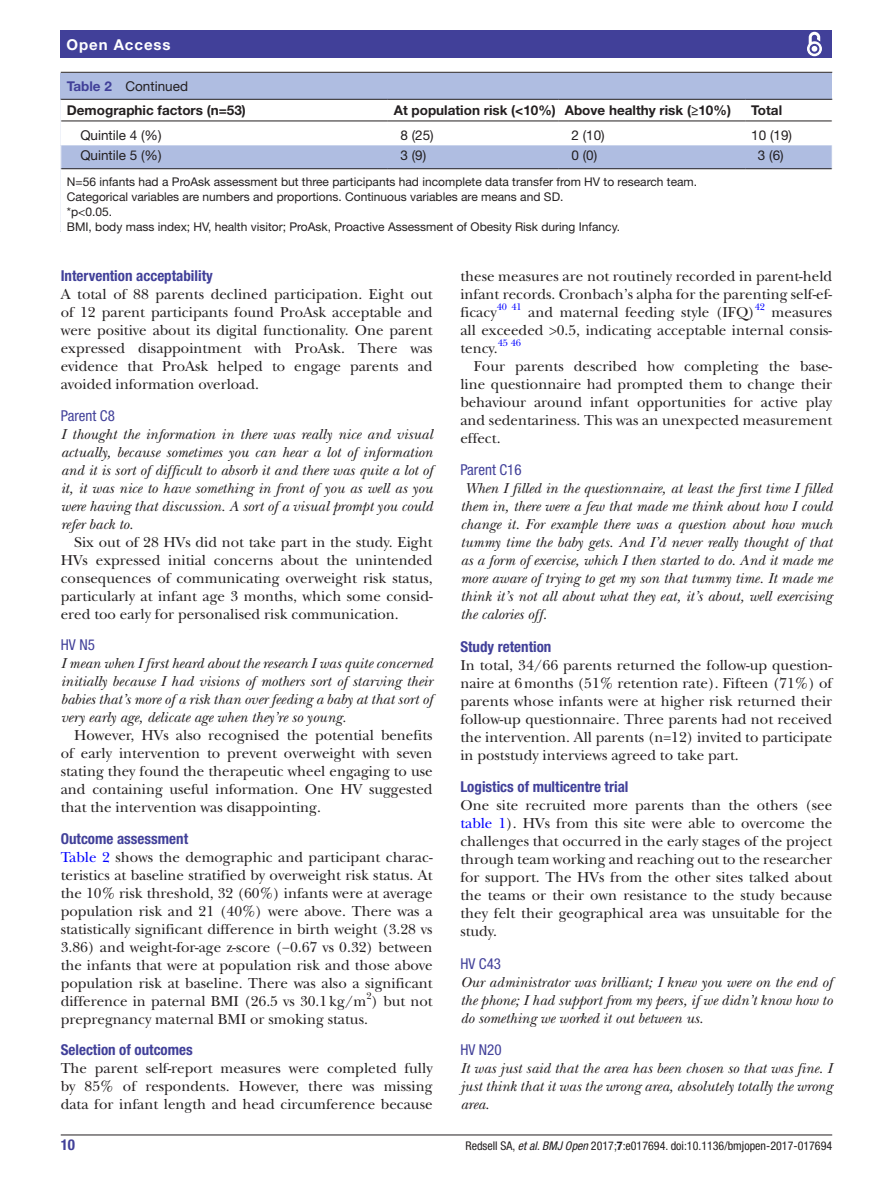
<style>
.page{position:relative;width:893px;height:1191px;background:#fff}
.page>*{position:absolute;margin:0;border:0;box-sizing:border-box;transform-origin:0 0}
.t1{font:15px/18px "New Baskerville";color:#231f20;text-align:justify}
.t2{font:italic 15px/18px "New Baskerville";color:#231f20;text-align:justify}
.t3{font:700 condensed 15px "Helvetica Neue LT Std";color:#414099}
.t4{font:condensed 15px "Helvetica Neue LT Std";color:#414099}
.t5{font:700 15px "Helvetica Neue LT Std";letter-spacing:.065em;color:#fff}
.t6{font:700 13.5px "Helvetica Neue LT Std";color:#231f20}
.t7{font:13.5px "Helvetica Neue LT Std";color:#231f20}
.t8{font:12px/15px "Helvetica Neue LT Std";color:#231f20}
.t9{font:condensed 12px "Helvetica Neue LT Std";color:#231f20}
.t10{font:9.9px "New Baskerville";color:#00f}
.t11{font:9.9px "New Baskerville";color:#231f20}
.s1{font-weight:700;color:#414099}
.s2{color:#00f}
.s3{font-style:italic}
.s4{font-weight:700}
</style>
<div class="page">
<hr style="left:61px;top:1134px;width:771px;height:1px;background:#231f20">
<div style="left:61px;top:31px;width:771px;height:27px;background:#414099"></div>
<svg style="left:807px;top:31px;width:15px;height:26px"></svg>
<div style="left:61px;top:91px;width:771px;height:140px;background:#afbde1"></div>
<div style="left:61px;top:169px;width:771px;height:61px;background:#fff"></div>
<hr style="left:61px;top:99px;width:327px;height:1px;background:#231f20">
<hr style="left:388px;top:99px;width:171px;height:1px;background:#231f20">
<hr style="left:559px;top:99px;width:186px;height:1px;background:#231f20">
<hr style="left:745px;top:99px;width:87px;height:1px;background:#231f20">
<svg style="left:60px;top:100px;width:773px;height:69px"></svg>
<hr style="left:61px;top:185px;width:771px;height:2px;background:#fff">
<hr style="left:61px;top:200px;width:771px;height:2px;background:#fff">
<hr style="left:61px;top:215px;width:771px;height:2px;background:#fff">
<hr style="left:61px;top:230px;width:771px;height:2px;background:#fff">
<div style="left:61px;top:73px;width:771px;height:18px;background:#afbde1"></div>
<hr style="left:61px;top:72px;width:771px;height:1px;background:#231f20">
<p class="t5" style="left:66px;top:35px;width:106px">Open Access</p>
<p class="t7" style="left:67px;top:78px;width:123px"><span class="s1">Table 2</span> Continued</p>
<p class="t6" style="left:67px;top:102px;width:181px">Demographic factors (n=53)</p>
<p class="t6" style="left:394px;top:102px;width:339px">At population risk (&lt;10%) Above healthy risk (≥10%)</p>
<p class="t6" style="left:751px;top:102px;width:32px">Total</p>
<p class="t7" style="left:80px;top:127px;width:83px">Quintile 4 (%)</p>
<p class="t7" style="left:401px;top:127px;width:35px">8 (25)</p>
<p class="t7" style="left:572px;top:127px;width:35px">2 (10)</p>
<p class="t7" style="left:751px;top:127px;width:42px">10 (19)</p>
<p class="t7" style="left:80px;top:147px;width:83px">Quintile 5 (%)</p>
<p class="t7" style="left:401px;top:147px;width:27px">3 (9)</p>
<p class="t7" style="left:572px;top:147px;width:27px">0 (0)</p>
<p class="t7" style="left:758px;top:147px;width:27px">3 (6)</p>
<p class="t8" style="left:67px;top:174px;width:632px">N=56 infants had a ProAsk assessment but three participants had incomplete data transfer from HV to research team.<br>Categorical variables are numbers and proportions. Continuous variables are means and SD.<br>*p&lt;0.05.<br>BMI, body mass index; HV, health visitor; ProAsk, Proactive Assessment of Obesity Risk during Infancy.</p>
<p class="t3" style="left:61px;top:267px;width:154px">Intervention acceptability</p>
<p class="t1" style="left:61px;top:285px;width:373px">A total of 88 parents declined participation. Eight out of 12 parent participants found ProAsk acceptable and were positive about its digital functionality. One parent expressed disappointment with ProAsk. There was evidence that ProAsk helped to engage parents and avoided information overload.</p>
<p class="t4" style="left:61px;top:406px;width:56px">Parent C8</p>
<p class="t2" style="left:61px;top:425px;width:373px">I thought the information in there was really nice and visual actually, because sometimes you can hear a lot of information and it is sort of difficult to absorb it and there was quite a lot of it, it was nice to have something in front of you as well as you were having that discussion. A sort of a visual prompt you could refer back to.</p>
<p class="t1" style="left:61px;top:533px;width:373px;text-indent:14px">Six out of 28 HVs did not take part in the study. Eight HVs expressed initial concerns about the unintended consequences of communicating overweight risk status, particularly at infant age 3 months, which some consid&shy;ered too early for personalised risk communication.</p>
<p class="t4" style="left:61px;top:636px;width:36px">HV N5</p>
<p class="t2" style="left:61px;top:654px;width:373px">I mean when I first heard about the research I was quite concerned initially because I had visions of mothers sort of starving their babies that’s more of a risk than over feeding a baby at that sort of very early age, delicate age when they’re so young.</p>
<p class="t1" style="left:61px;top:726px;width:373px;text-indent:14px">However, HVs also recognised the potential benefits of early intervention to prevent overweight with seven stating they found the therapeutic wheel engaging to use and containing useful information. One HV suggested that the intervention was disappointing.</p>
<p class="t3" style="left:61px;top:829px;width:129px">Outcome assessment</p>
<p class="t1" style="left:61px;top:848px;width:373px"><span class="s2">Table 2</span> shows the demographic and participant charac&shy;teristics at baseline stratified by overweight risk status. At the 10% risk threshold, 32 (60%) infants were at average population risk and 21 (40%) were above. There was a statistically significant difference in birth weight (3.28 vs 3.86) and weight-for-age z-score (−0.67 vs 0.32) between the infants that were at population risk and those above population risk at baseline. There was also a significant difference in paternal BMI (26.5 vs 30.1kg/m ) but not</p>
<p class="t11" style="left:366px;top:990px;width:7px">2</p>
<p class="t1" style="left:61px;top:1010px;width:309px">prepregnancy maternal BMI or smoking status.</p>
<p class="t3" style="left:61px;top:1041px;width:134px">Selection of outcomes</p>
<p class="t1" style="left:61px;top:1059px;width:373px">The parent self-report measures were completed fully by 85% of respondents. However, there was missing data for infant length and head circumference because</p>
<p class="t1" style="left:460px;top:267px;width:373px">these measures are not routinely recorded in parent-held infant records. Cronbach’s alpha for the parenting self-ef&shy;ficacy<sup>40</sup> <sup>41</sup> and maternal feeding style (IFQ)</p>
<p class="t10" style="left:755px;top:301px;width:12px">42</p>
<p class="t1" style="left:460px;top:303px;width:373px;text-indent:311px">measures all exceeded &gt;0.5, indicating acceptable internal consis&shy;tency.</p>
<p class="t10" style="left:498px;top:337px;width:25px">45 46</p>
<p class="t1" style="left:460px;top:357px;width:373px;text-indent:14px">Four parents described how completing the base&shy;line questionnaire had prompted them to change their behaviour around infant opportunities for active play and sedentariness. This was an unexpected measurement effect.</p>
<p class="t4" style="left:460px;top:461px;width:63px">Parent C16</p>
<p class="t2" style="left:460px;top:479px;width:373px">When I filled in the questionnaire, at least the first time I filled them in, there were a few that made me think about how I could change it. For example there was a question about how much tummy time the baby gets. And I’d never really thought of that as a form of exercise, which I then started to do. And it made me more aware of trying to get my son that tummy time. It made me think it’s not all about what they eat, it’s about, well exercising the calories off.</p>
<p class="t3" style="left:460px;top:637px;width:93px">Study retention</p>
<p class="t1" style="left:460px;top:656px;width:373px">In total, 34/66 parents returned the follow-up question&shy;naire at 6months (51% retention rate). Fifteen (71%) of parents whose infants were at higher risk returned their follow-up questionnaire. Three parents had not received the intervention. All parents (n=12) invited to participate in poststudy interviews agreed to take part.</p>
<p class="t3" style="left:460px;top:778px;width:170px">Logistics of multicentre trial</p>
<p class="t1" style="left:460px;top:796px;width:373px">One site recruited more parents than the others (see <span class="s2">table 1</span>). HVs from this site were able to overcome the challenges that occurred in the early stages of the project through team working and reaching out to the researcher for support. The HVs from the other sites talked about the teams or their own resistance to the study because they felt their geographical area was unsuitable for the study.</p>
<p class="t4" style="left:460px;top:954px;width:42px">HV C43</p>
<p class="t2" style="left:460px;top:973px;width:373px">Our administrator was brilliant; I knew you were on the end of the phone; I had support from my peers, if we didn’t know how to do something we worked it out between us.</p>
<p class="t4" style="left:460px;top:1041px;width:43px">HV N20</p>
<p class="t2" style="left:460px;top:1059px;width:373px">It was just said that the area has been chosen so that was fine. I just think that it was the wrong area, absolutely totally the wrong area.</p>
<p class="t3" style="left:61px;top:1135px;width:16px">10</p>
<p class="t9" style="left:465px;top:1138px;width:368px">Redsell SA, <span class="s3">et al</span>. <span class="s3">BMJ Open</span> 2017;<span class="s4">7</span>:e017694. doi:10.1136/bmjopen-2017-017694</p>
</div>
